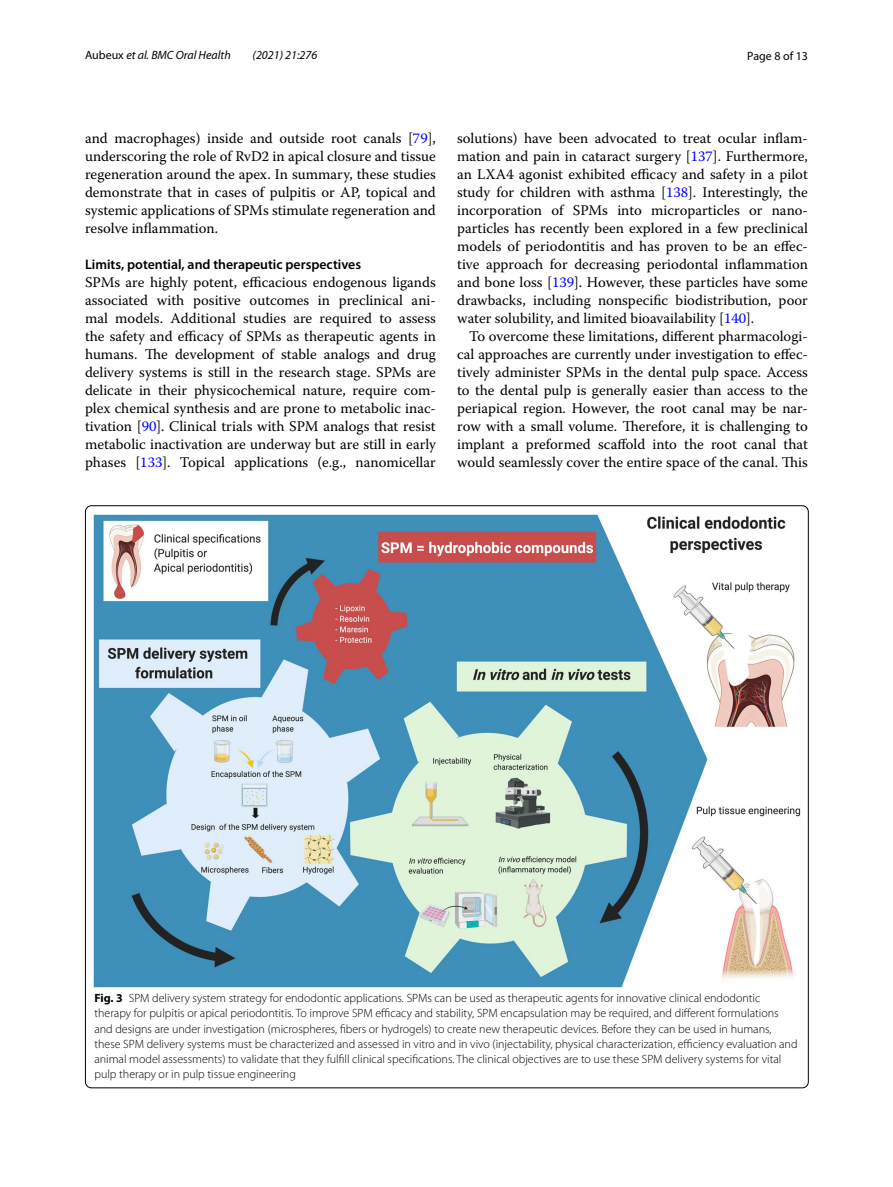
<style>
.page{position:relative;width:893px;height:1187px;background:#fff}
.page>*{position:absolute;margin:0;border:0;box-sizing:border-box;transform-origin:0 0}
.t1{font:14.7px/18px "Warnock Pro";color:#000;text-align:justify}
.t2{font:600 13.8px "Myriad Pro";color:#000}
.t3{font:300 12px/15px "Myriad Pro";color:#000}
.t4{font:italic 12px "Myriad Pro";color:#000}
.t5{font:12px "Myriad Pro";color:#000}
.s1{font-style:normal}
.s2{color:#00f}
.s3{font-weight:700}
</style>
<div class="page">
<img style="left:93px;top:514px;width:707px;height:473px">
<p class="t4" style="left:85px;top:48px;width:147px"><span class="s1">Aubeux</span> et al. BMC Oral Health</p>
<p class="t4" style="left:253px;top:48px;width:66px">(2021) 21:276</p>
<p class="t5" style="left:747px;top:48px;width:62px">Page 8 of 13</p>
<p class="t1" style="left:85px;top:128px;width:352px">and macrophages) inside and outside root canals [<span class="s2">79</span>], underscoring the role of RvD2 in apical closure and tissue regeneration around the apex. In summary, these studies demonstrate that in cases of pulpitis or AP, topical and systemic applications of SPMs stimulate regeneration and resolve inflammation.</p>
<p class="t2" style="left:85px;top:255px;width:278px">Limits, potential, and therapeutic perspectives</p>
<p class="t1" style="left:85px;top:272px;width:352px">SPMs are highly potent, efficacious endogenous ligands associated with positive outcomes in preclinical ani&shy;mal models. Additional studies are required to assess the safety and efficacy of SPMs as therapeutic agents in humans. The development of stable analogs and drug delivery systems is still in the research stage. SPMs are delicate in their physicochemical nature, require com&shy;plex chemical synthesis and are prone to metabolic inac&shy;tivation [<span class="s2">90</span>]. Clinical trials with SPM analogs that resist metabolic inactivation are underway but are still in early phases [<span class="s2">133</span>]. Topical applications (e.g., nanomicellar</p>
<p class="t1" style="left:457px;top:128px;width:352px">solutions) have been advocated to treat ocular inflam&shy;mation and pain in cataract surgery [<span class="s2">137</span>]. Furthermore, an LXA4 agonist exhibited efficacy and safety in a pilot study for children with asthma [<span class="s2">138</span>]. Interestingly, the incorporation of SPMs into microparticles or nano&shy;particles has recently been explored in a few preclinical models of periodontitis and has proven to be an effec&shy;tive approach for decreasing periodontal inflammation and bone loss [<span class="s2">139</span>]. However, these particles have some drawbacks, including nonspecific biodistribution, poor water solubility, and limited bioavailability [<span class="s2">140</span>].</p>
<p class="t1" style="left:457px;top:326px;width:352px;text-indent:12px">To overcome these limitations, different pharmacologi&shy;cal approaches are currently under investigation to effec&shy;tively administer SPMs in the dental pulp space. Access to the dental pulp is generally easier than access to the periapical region. However, the root canal may be nar&shy;row with a small volume. Therefore, it is challenging to implant a preformed scaffold into the root canal that would seamlessly cover the entire space of the canal. This</p>
<p class="t3" style="left:94px;top:991px;width:705px"><span class="s3">Fig. 3</span> SPM delivery system strategy for endodontic applications. SPMs can be used as therapeutic agents for innovative clinical endodontic therapy for pulpitis or apical periodontitis. To improve SPM efficacy and stability, SPM encapsulation may be required, and different formulations and designs are under investigation (microspheres, fibers or hydrogels) to create new therapeutic devices. Before they can be used in humans, these SPM delivery systems must be characterized and assessed in vitro and in vivo (injectability, physical characterization, efficiency evaluation and animal model assessments) to validate that they fulfill clinical specifications. The clinical objectives are to use these SPM delivery systems for vital pulp therapy or in pulp tissue engineering</p>
</div>
